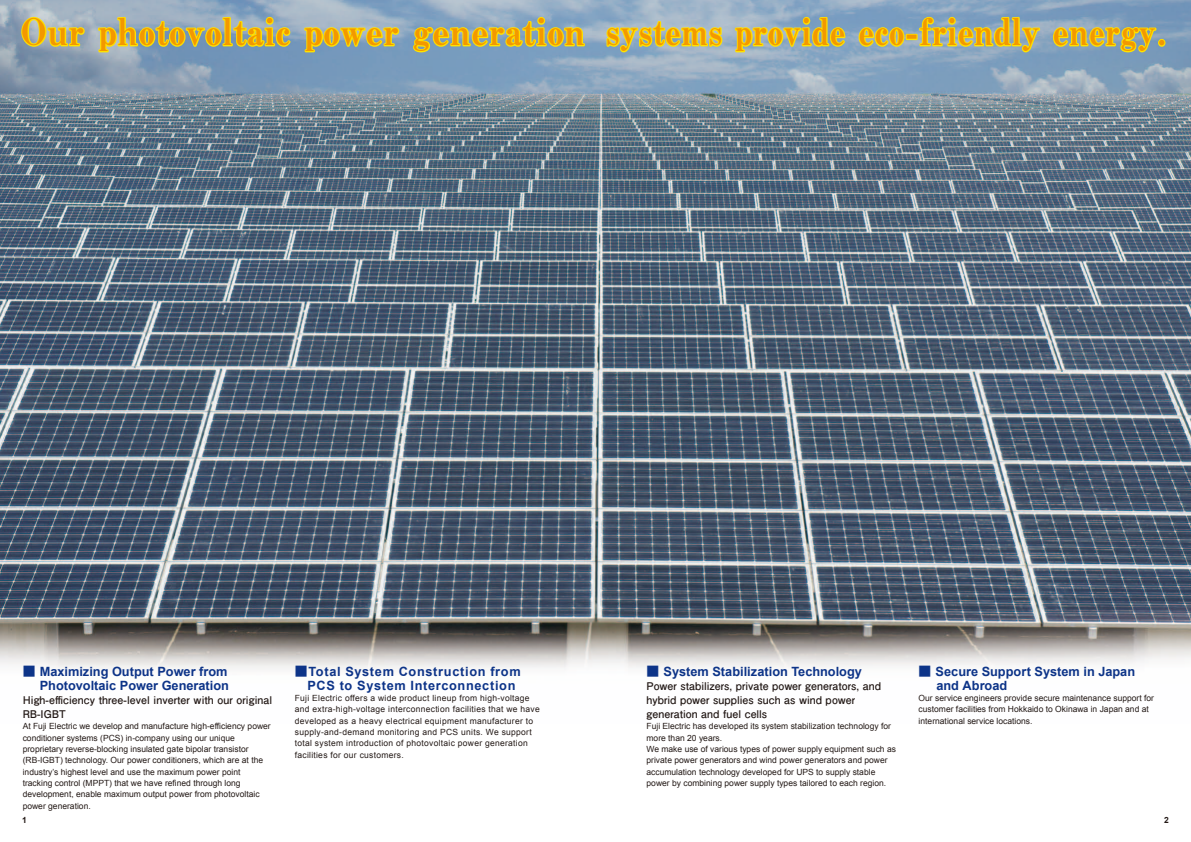
<style>
.page{position:relative;width:1191px;height:842px;background:#fff}
.page>*{position:absolute;margin:0;border:0;box-sizing:border-box;transform-origin:0 0}
.t1{font:36.9px "Midashi Min Pro MA31";letter-spacing:.03em;color:#f39800}
.t2{font:700 12.8px/14.2px "Arial";color:#0d3488;text-align:right}
.t3{font:700 12.8px/14.2px "Arial";letter-spacing:.05em;color:#0d3488;text-align:center}
.t4{font:700 10.6px/14.2px "Futo Go B101 Pro";letter-spacing:.005em;color:#231916}
.t5{font:8.5px/11.3px "Arial";color:#231916}
.t6{font:8.5px/11.3px "Arial";letter-spacing:.035em;color:#231916}
.t7{font:700 8.5px "Arial";color:#231916}
.s1{font-family:"Shin Go Pro";font-weight:500}
</style>
<div class="page">
<img style="left:0;top:0;width:1191px;height:670px">
<svg style="left:20px;top:16px;width:66px;height:32px;background:#bfbf81"></svg>
<svg style="left:97px;top:16px;width:196px;height:38px;background:#abb585"></svg>
<svg style="left:303px;top:26px;width:97px;height:28px;background:#b3ba77"></svg>
<svg style="left:412px;top:16px;width:174px;height:38px;background:#a7b588"></svg>
<svg style="left:605px;top:20px;width:118px;height:34px;background:#bec281"></svg>
<svg style="left:733px;top:16px;width:113px;height:38px;background:#b1bb89"></svg>
<svg style="left:857px;top:26px;width:48px;height:22px"></svg>
<div style="left:905px;top:34px;width:12px;height:6px;border:2px solid #ffe200"></div>
<svg style="left:918px;top:16px;width:123px;height:38px;background:#b0b983"></svg>
<svg style="left:1051px;top:26px;width:106px;height:28px;background:#b4ba70"></svg>
<div style="left:1158px;top:39px;width:7px;height:8px;border:2px solid #ffe200;border-radius:50%"></div>
<p class="t1" style="left:21px;top:3px;width:1146px">Our photovoltaic power generation systems provide eco-friendly energy.</p>
<p class="t2" style="left:23px;top:664px;width:208px"><span class="s1">■</span> Maximizing Output Power from<br>Photovoltaic Power Generation</p>
<p class="t4" style="left:23px;top:691px;width:251px">High-efficiency three-level inverter with our original<br>RB-IGBT</p>
<p class="t5" style="left:23px;top:721px;width:249px">At Fuji Electric we develop and manufacture high-efficiency power conditioner systems (PCS) in-company using our unique proprietary reverse-blocking insulated gate bipolar transistor (RB-IGBT) technology. Our power conditioners, which are at the industry’s highest level and use the maximum power point tracking control (MPPT) that we have refined through long development, enable maximum output power from photovoltaic power generation.</p>
<p class="t3" style="left:295px;top:664px;width:227px"><span class="s1">■</span>Total System Construction from<br>PCS to System Interconnection</p>
<p class="t6" style="left:295px;top:692px;width:246px">Fuji Electric offers a wide product lineup from high-voltage and extra-high-voltage interconnection facilities that we have developed as a heavy electrical equipment manufacturer to supply-and-demand monitoring and PCS units. We support total system introduction of photovoltaic power generation facilities for our customers.</p>
<p class="t2" style="left:646px;top:664px;width:217px"><span class="s1">■</span> System Stabilization Technology</p>
<p class="t4" style="left:646px;top:677px;width:236px">Power stabilizers, private power generators, and hybrid power supplies such as wind power generation and fuel cells</p>
<p class="t5" style="left:646px;top:721px;width:251px">Fuji Electric has developed its system stabilization technology for more than 20 years.<br>We make use of various types of power supply equipment such as private power generators and wind power generators and power accumulation technology developed for UPS to supply stable power by combining power supply types tailored to each region.</p>
<p class="t2" style="left:936px;top:664px;width:200px;text-align:left;text-indent:-18px"><span class="s1">■</span> Secure Support System in Japan and Abroad</p>
<p class="t5" style="left:918px;top:692px;width:237px">Our service engineers provide secure maintenance support for customer facilities from Hokkaido to Okinawa in Japan and at international service locations.</p>
<p class="t7" style="left:22px;top:815px;width:6px">1</p>
<p class="t7" style="left:1164px;top:815px;width:6px">2</p>
</div>
